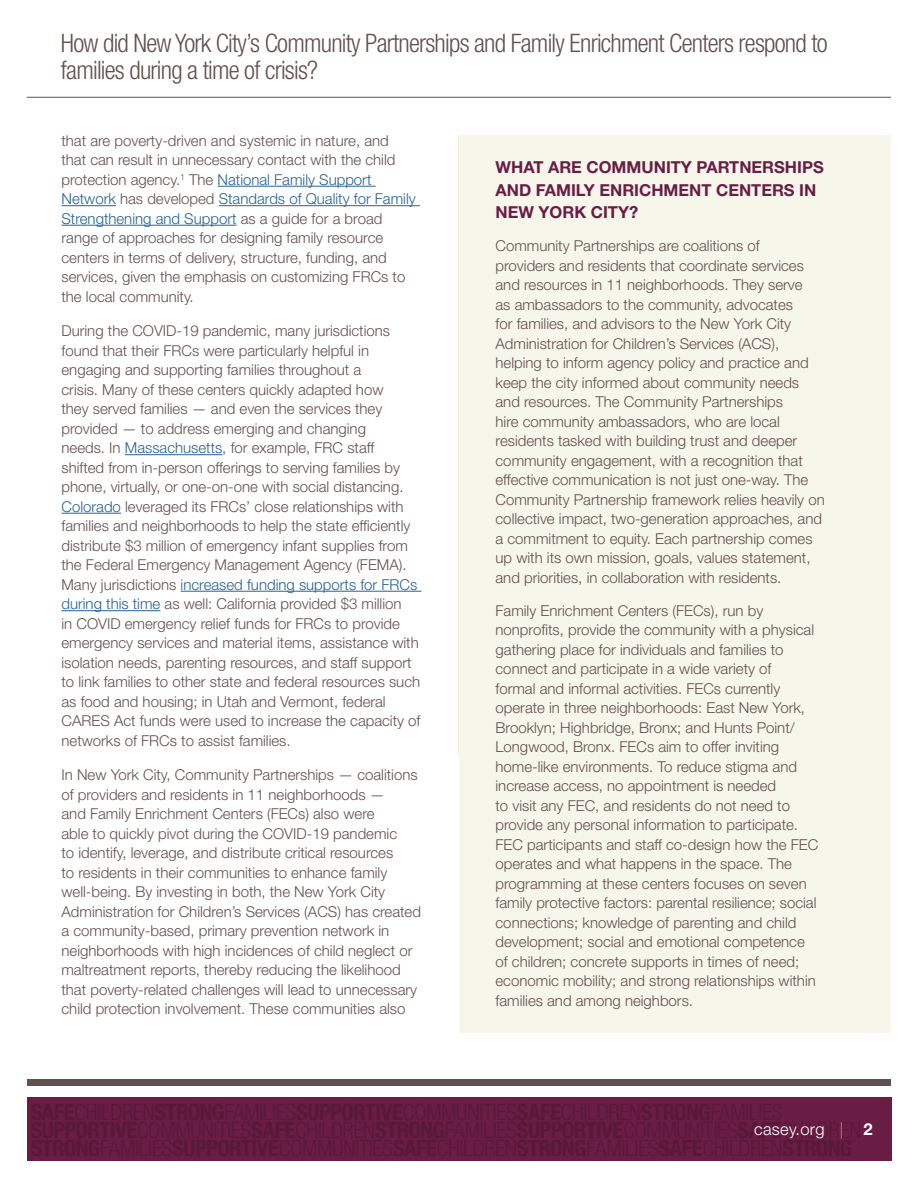
<style>
.page{position:relative;width:918px;height:1188px;background:#fff}
.page>*{position:absolute;margin:0;border:0;box-sizing:border-box;transform-origin:0 0}
.t1{font:300 condensed 25.5px/27px "Helvetica Neue LT Std";letter-spacing:-.03em;color:#61504d}
.box_head{font:700 16.5px/22.5px "Helvetica Neue LT Std";color:#691d45}
.t2{font:300 16.5px "Helvetica Neue LT Std";letter-spacing:.02em;color:#fff}
.body{font:300 15px/19.5px "Helvetica Neue LT Std";color:#61504d}
.box_body{font:300 15px/19.5px "Helvetica Neue LT Std";color:#61504d}
.s1{color:#266194}
.s2{color:#f28a20}
.s3{font-weight:700}
</style>
<div class="page">
<div style="left:27px;top:1098px;width:864px;height:63px;background:#691d45"></div>
<div style="left:27px;top:1079px;width:864px;height:7px;background:#61504d"></div>
<hr style="left:27px;top:97px;width:864px;height:1px;background:#61504d">
<hr style="left:218px;top:186px;width:158px;height:1px;background:#266194">
<hr style="left:62px;top:205px;width:54px;height:1px;background:#266194">
<hr style="left:219px;top:205px;width:201px;height:1px;background:#266194">
<hr style="left:62px;top:225px;width:175px;height:1px;background:#266194">
<hr style="left:125px;top:454px;width:97px;height:1px;background:#266194">
<hr style="left:62px;top:513px;width:59px;height:1px;background:#266194">
<hr style="left:181px;top:591px;width:241px;height:1px;background:#266194">
<hr style="left:62px;top:610px;width:98px;height:1px;background:#266194">
<div style="left:459px;top:135px;width:432px;height:897px;background:#f7f6eb"></div>
<h1 class="t1" style="left:61px;top:30px;width:768px">How did New York City’s Community Partnerships and Family Enrichment Centers respond to families during a time of crisis?</h1>
<p class="body" style="left:62px;top:130px;width:356px">that are poverty-driven and systemic in nature, and that can result in unnecessary contact with the child protection agency.<sup>1</sup> The <span class="s1">National Family Support Network</span> has developed <span class="s1">Standards of Quality for Family Strengthening and Support</span> as a guide for a broad range of approaches for designing family resource centers in terms of delivery, structure, funding, and services, given the emphasis on customizing FRCs to the local community.</p>
<p class="body" style="left:62px;top:321px;width:361px">During the COVID-19 pandemic, many jurisdictions found that their FRCs were particularly helpful in engaging and supporting families throughout a<br>crisis. Many of these centers quickly adapted how<br>they served families — and even the services they provided — to address emerging and changing<br>needs. In <span class="s1">Massachusetts</span>, for example, FRC staff shifted from in-person offerings to serving families by phone, virtually, or one-on-one with social distancing.<br><span class="s1">Colorado</span> leveraged its FRCs’ close relationships with families and neighborhoods to help the state efficiently distribute $3 million of emergency infant supplies from the Federal Emergency Management Agency (FEMA).<br>Many jurisdictions <span class="s1">increased funding supports for FRCs during this time</span> as well: California provided $3 million<br>in COVID emergency relief funds for FRCs to provide emergency services and material items, assistance with isolation needs, parenting resources, and staff support to link families to other state and federal resources such as food and housing; in Utah and Vermont, federal CARES Act funds were used to increase the capacity of networks of FRCs to assist families.</p>
<p class="body" style="left:62px;top:765px;width:361px">In New York City, Community Partnerships — coalitions of providers and residents in 11 neighborhoods —<br>and Family Enrichment Centers (FECs) also were<br>able to quickly pivot during the COVID-19 pandemic<br>to identify, leverage, and distribute critical resources<br>to residents in their communities to enhance family well-being. By investing in both, the New York City Administration for Children’s Services (ACS) has created a community-based, primary prevention network in neighborhoods with high incidences of child neglect or maltreatment reports, thereby reducing the likelihood that poverty-related challenges will lead to unnecessary child protection involvement. These communities also</p>
<p class="box_head" style="left:496px;top:156px;width:330px">WHAT ARE COMMUNITY PARTNERSHIPS<br>AND FAMILY ENRICHMENT CENTERS IN<br>NEW YORK CITY?</p>
<p class="box_body" style="left:496px;top:236px;width:331px">Community Partnerships are coalitions of<br>providers and residents that coordinate services and resources in 11 neighborhoods. They serve<br>as ambassadors to the community, advocates<br>for families, and advisors to the New York City Administration for Children’s Services (ACS), helping to inform agency policy and practice and keep the city informed about community needs and resources. The Community Partnerships<br>hire community ambassadors, who are local residents tasked with building trust and deeper community engagement, with a recognition that effective communication is not just one-way. The Community Partnership framework relies heavily on collective impact, two-generation approaches, and a commitment to equity. Each partnership comes up with its own mission, goals, values statement, and priorities, in collaboration with residents.</p>
<p class="box_body" style="left:496px;top:600px;width:324px">Family Enrichment Centers (FECs), run by nonprofits, provide the community with a physical gathering place for individuals and families to connect and participate in a wide variety of<br>formal and informal activities. FECs currently operate in three neighborhoods: East New York, Brooklyn; Highbridge, Bronx; and Hunts Point/ Longwood, Bronx. FECs aim to offer inviting home-like environments. To reduce stigma and increase access, no appointment is needed<br>to visit any FEC, and residents do not need to provide any personal information to participate.<br>FEC participants and staff co-design how the FEC operates and what happens in the space. The programming at these centers focuses on seven family protective factors: parental resilience; social connections; knowledge of parenting and child development; social and emotional competence of children; concrete supports in times of need; economic mobility; and strong relationships within families and among neighbors.</p>
<p class="t2" style="left:754px;top:1119px;width:120px">casey.org <span class="s2">|</span> <span class="s3">2</span></p>
</div>
